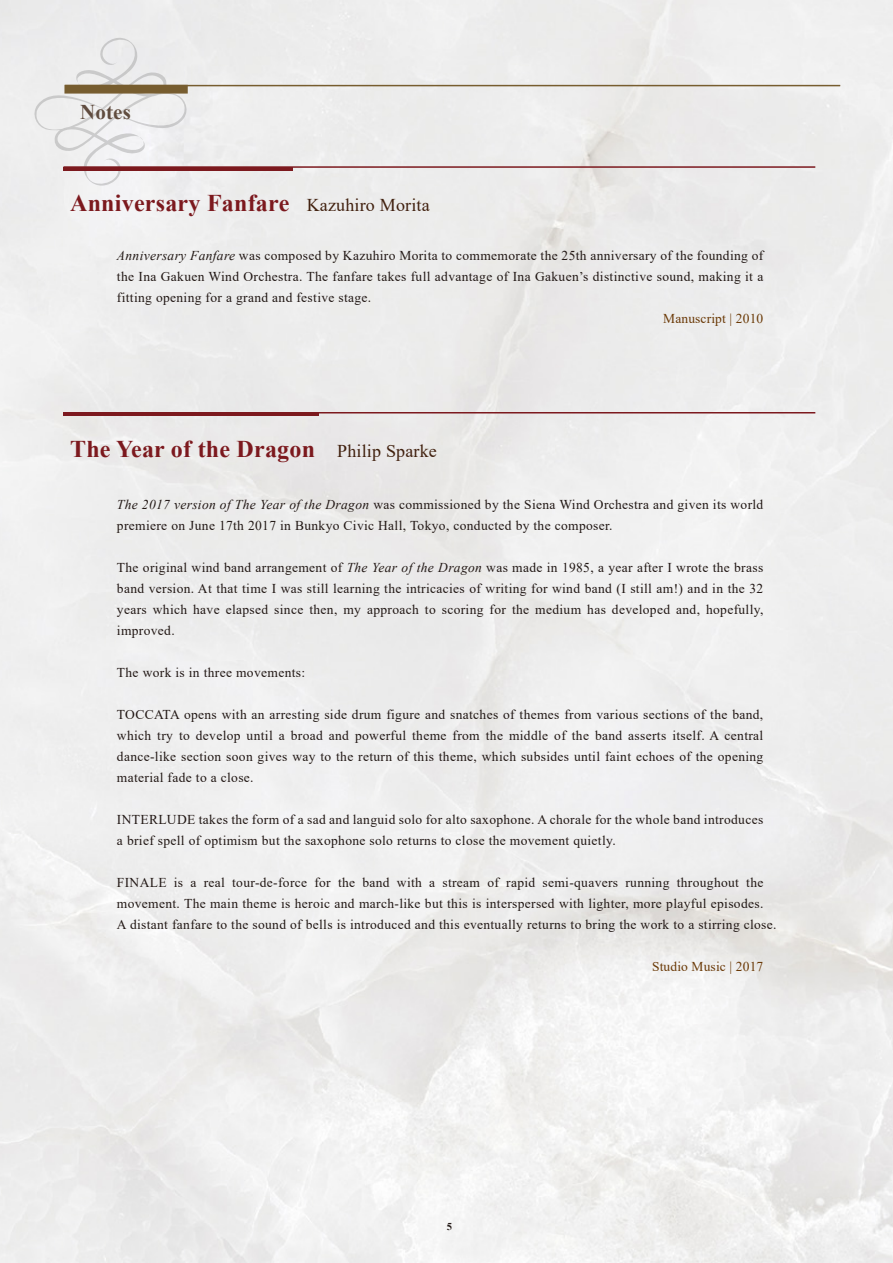
<style>
.page{position:relative;width:893px;height:1263px;background:#fff}
.page>*{position:absolute;margin:0;border:0;box-sizing:border-box;transform-origin:0 0}
.t1{font:700 24px "Times New Roman";letter-spacing:.01em;color:#7c191e}
.t2{font:700 21px "Times New Roman";letter-spacing:.01em;color:#604c3f}
.t3{font:13.5px/21px "Times New Roman";letter-spacing:.025em;color:#221815}
.t4{font:13.5px "Times New Roman";letter-spacing:.01em;color:#6a3906}
.s1{font-weight:400;font-size:18px;color:#41210f}
.s2{font-style:italic}
</style>
<div class="page">
<img style="left:0;top:0;width:893px;height:1263px">
<svg style="left:34px;top:38px;width:153px;height:148px"></svg>
<hr style="left:64px;top:412px;width:751px;height:1px;background:#7c191e">
<hr style="left:64px;top:413px;width:255px;height:3px;background:#7c191e">
<hr style="left:63px;top:166px;width:752px;height:2px;background:#7c191e">
<hr style="left:63px;top:167px;width:230px;height:3px;background:#7c191e">
<hr style="left:65px;top:85px;width:775px;height:1px;background:#775d2f">
<div style="left:64px;top:85px;width:124px;height:9px;background:#775d2f;border:2px solid #775d2f"></div>
<h2 class="t2" style="left:80px;top:97px;width:52px">Notes</h2>
<h1 class="t1" style="left:70px;top:185px;width:361px">Anniversary Fanfare <span class="s1">Kazuhiro Morita</span></h1>
<p class="t3" style="left:117px;top:244px;width:648px;text-align:justify"><span class="s2">Anniversary Fanfare</span> was composed by Kazuhiro Morita to commemorate the 25th anniversary of the founding of the Ina Gakuen Wind Orchestra. The fanfare takes full advantage of Ina Gakuen’s distinctive sound, making it a fitting opening for a grand and festive stage.</p>
<p class="t4" style="left:663px;top:308px;width:102px">Manuscript | 2010</p>
<h1 class="t1" style="left:70px;top:431px;width:368px">The Year of the Dragon <span class="s1">Philip Sparke</span></h1>
<p class="t3" style="left:117px;top:494px;width:648px"><span class="s2">The 2017 version of The Year of the Dragon</span> was commissioned by the Siena Wind Orchestra and given its world premiere on June 17th 2017 in Bunkyo Civic Hall, Tokyo, conducted by the composer.</p>
<p class="t3" style="left:117px;top:557px;width:648px;text-align:justify">The original wind band arrangement of <span class="s2">The Year of the Dragon</span> was made in 1985, a year after I wrote the brass band version. At that time I was still learning the intricacies of writing for wind band (I still am!) and in the 32 years which have elapsed since then, my approach to scoring for the medium has developed and, hopefully, improved.</p>
<p class="t3" style="left:117px;top:662px;width:190px">The work is in three movements:</p>
<p class="t3" style="left:117px;top:704px;width:648px;text-align:justify">TOCCATA opens with an arresting side drum figure and snatches of themes from various sections of the band, which try to develop until a broad and powerful theme from the middle of the band asserts itself. A central dance-like section soon gives way to the return of this theme, which subsides until faint echoes of the opening material fade to a close.</p>
<p class="t3" style="left:117px;top:809px;width:648px">INTERLUDE takes the form of a sad and languid solo for alto saxophone. A chorale for the whole band introduces a brief spell of optimism but the saxophone solo returns to close the movement quietly.</p>
<p class="t3" style="left:117px;top:872px;width:661px">FINALE is a real tour-de-force for the band with a stream of rapid semi-quavers running throughout the movement. The main theme is heroic and march-like but this is interspersed with lighter, more playful episodes.<br>A distant fanfare to the sound of bells is introduced and this eventually returns to bring the work to a stirring close.</p>
<p class="t4" style="left:652px;top:957px;width:113px">Studio Music | 2017</p>
</div>
